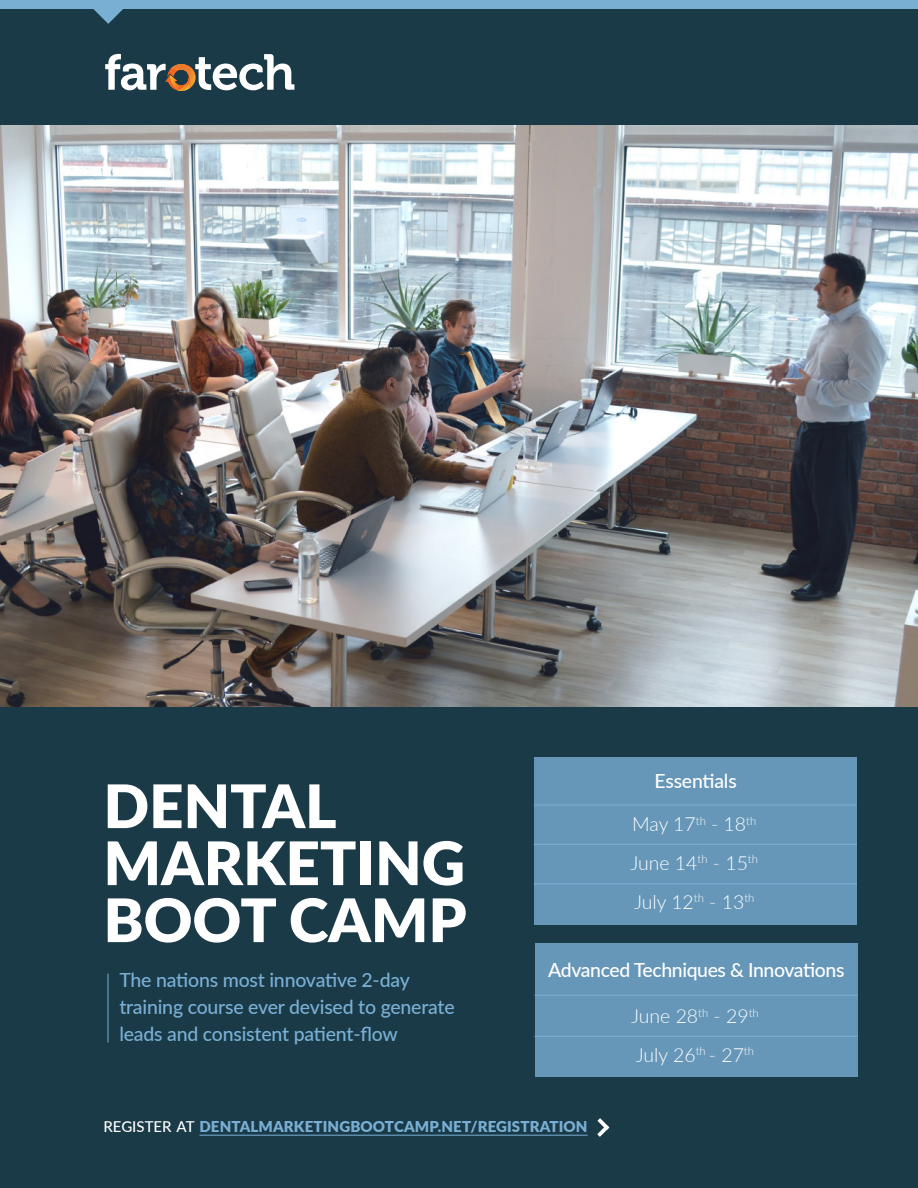
<style>
.page{position:relative;width:918px;height:1188px;background:#fff}
.page>*{position:absolute;margin:0;border:0;box-sizing:border-box;transform-origin:0 0}
.t1{font:900 60px/57px "Lato";color:#fff}
.t2{font:500 19.5px/27px "Lato";letter-spacing:-.01em;color:#7aafd4}
.t3{font:300 19.5px "Lato";color:#fff}
.t4{font:500 19.5px "Lato";letter-spacing:-.02em;color:#fff}
.t5{font:900 15px "Lato";letter-spacing:.01em;color:#7aafd4}
.s1{font-weight:500;color:#fff}
</style>
<div class="page">
<img style="left:0;top:124px;width:918px;height:583px">
<div style="left:0;top:707px;width:918px;height:481px;background:#1a3a48"></div>
<hr style="left:199px;top:1135px;width:389px;height:1px;background:#7aafd4">
<svg style="left:597px;top:1118px;width:13px;height:19px"></svg>
<div style="left:0;top:0;width:918px;height:124px;background:#1a3a48"></div>
<div style="left:0;top:0;width:918px;height:9px;background:#7aafd4"></div>
<svg style="left:105px;top:54px;width:189px;height:37px"></svg>
<svg style="left:93px;top:9px;width:30px;height:15px"></svg>
<div style="left:534px;top:758px;width:323px;height:167px;background:#6697b8"></div>
<hr style="left:534px;top:884px;width:323px;height:1px;background:#7aafd4">
<hr style="left:534px;top:844px;width:323px;height:1px;background:#7aafd4">
<hr style="left:534px;top:805px;width:323px;height:1px;background:#7aafd4">
<div style="left:535px;top:943px;width:322px;height:134px;background:#6697b8"></div>
<hr style="left:535px;top:1036px;width:323px;height:1px;background:#7aafd4">
<hr style="left:535px;top:995px;width:323px;height:1px;background:#7aafd4">
<hr style="left:108px;top:974px;width:1px;height:69px;background:#7aafd4">
<p class="t1" style="left:104px;top:775px;width:363px">DENTAL<br>MARKETING</p>
<p class="t1" style="left:104px;top:889px;width:365px">BOOT CAMP</p>
<p class="t2" style="left:119px;top:966px;width:337px">The nations most innovative 2-day training course ever devised to generate leads and consistent patient-flow</p>
<p class="t4" style="left:655px;top:767px;width:84px">Essentials</p>
<p class="t3" style="left:632px;top:810px;width:126px">May 17<sup>th</sup> - 18<sup>th</sup></p>
<p class="t3" style="left:630px;top:849px;width:129px">June 14<sup>th</sup> - 15<sup>th</sup></p>
<p class="t3" style="left:634px;top:888px;width:122px">July 12<sup>th</sup> - 13<sup>th</sup></p>
<p class="t4" style="left:548px;top:956px;width:298px">Advanced Techniques &amp; Innovations</p>
<p class="t3" style="left:631px;top:1003px;width:129px">June 28<sup>th</sup> - 29<sup>th</sup></p>
<p class="t3" style="left:636px;top:1041px;width:120px">July 26<sup>th</sup> - 27<sup>th</sup></p>
<p class="t5" style="left:104px;top:1115px;width:486px"><span class="s1">REGISTER AT</span> DENTALMARKETINGBOOTCAMP.NET/REGISTRATION</p>
</div>
